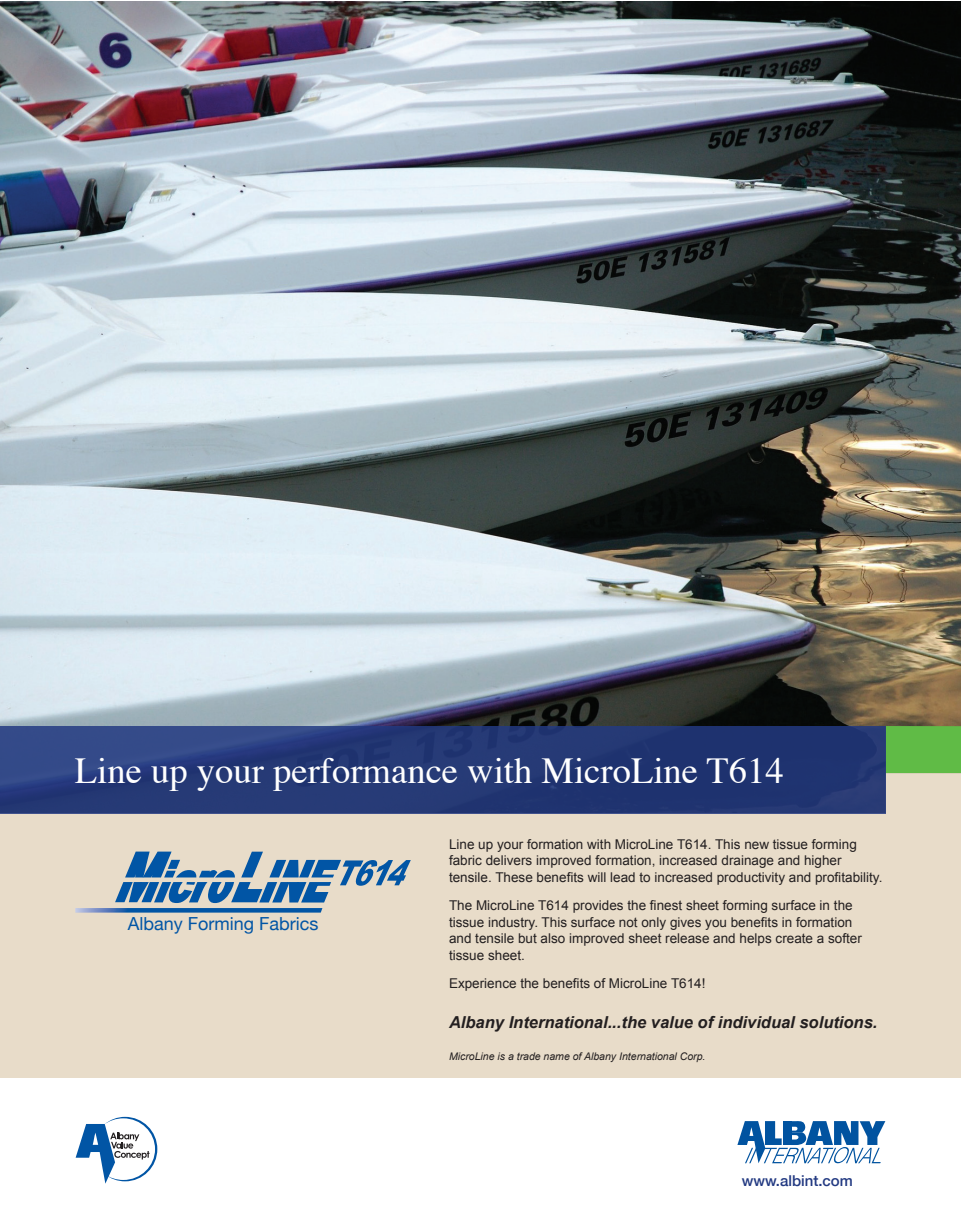
<style>
.page{position:relative;width:961px;height:1231px;background:#fff}
.page>*{position:absolute;margin:0;border:0;box-sizing:border-box;transform-origin:0 0}
.t1{font:36.6px "Times";color:#fff}
.t2{font:18px "Helvetica Neue";color:#0155a5}
.t3{font:italic 700 16.5px "Arial";color:#231f20}
.t4{font:500 15px "Helvetica Neue";color:#233a82}
.t5{font:13.5px/16.5px "Arial";color:#231f20}
.t6{font:italic 10.5px "Arial";color:#231f20}
</style>
<div class="page">
<img style="left:0;top:1px;width:961px;height:725px">
<div style="left:0;top:813px;width:961px;height:264px;background:#e8dcc9"></div>
<div style="left:885px;top:773px;width:76px;height:47px;background:#e8dcc9"></div>
<svg style="left:737px;top:1121px;width:148px;height:42px"></svg>
<svg style="left:76px;top:1116px;width:81px;height:67px"></svg>
<div style="left:885px;top:726px;width:76px;height:47px;background:#60bb46"></div>
<svg style="left:0;top:726px;width:885px;height:87px;background:#253976"></svg>
<svg style="left:75px;top:851px;width:336px;height:61px"></svg>
<p class="t1" style="left:75px;top:736px;width:710px">Line up your performance with MicroLine T614</p>
<p class="t2" style="left:128px;top:913px;width:192px">Albany Forming Fabrics</p>
<p class="t5" style="left:449px;top:836px;width:435px">Line up your formation with MicroLine T614. This new tissue forming fabric delivers improved formation, increased drainage and higher tensile. These benefits will lead to increased productivity and profitability.</p>
<p class="t5" style="left:449px;top:897px;width:405px">The MicroLine T614 provides the finest sheet forming surface in the tissue industry. This surface not only gives you benefits in formation</p>
<p class="t5" style="left:449px;top:930px;width:414px">and tensile but also improved sheet release and helps create a softer tissue sheet.</p>
<p class="t5" style="left:449px;top:975px;width:258px">Experience the benefits of MicroLine T614!</p>
<p class="t3" style="left:449px;top:1011px;width:430px">Albany International...the value of individual solutions.</p>
<p class="t6" style="left:449px;top:1049px;width:258px">MicroLine is a trade name of Albany International Corp.</p>
<p class="t4" style="left:741px;top:1171px;width:113px">www.albint.com</p>
</div>
